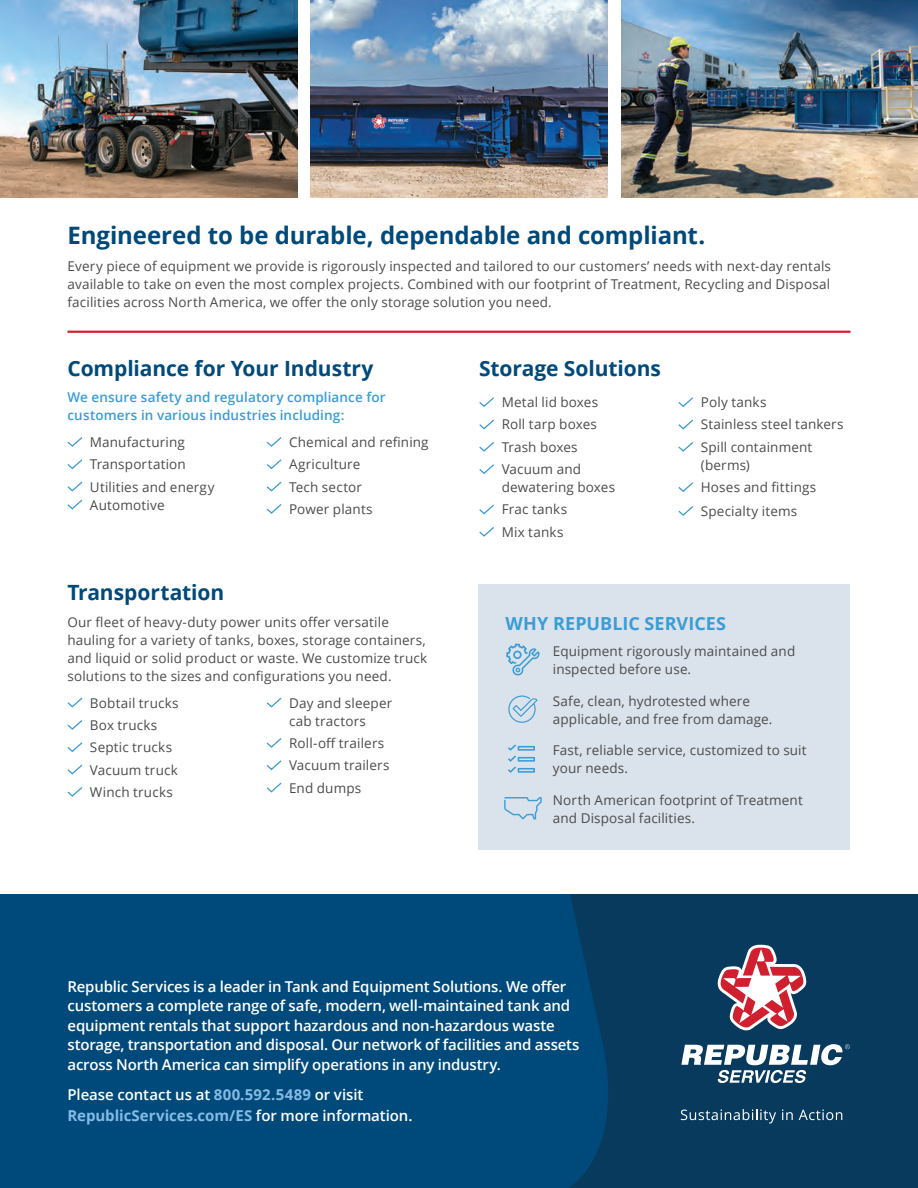
<style>
.page{position:relative;width:918px;height:1188px;background:#fff}
.page>*{position:absolute;margin:0;border:0;box-sizing:border-box;transform-origin:0 0}
.t1{font:700 24px "Open Sans";letter-spacing:-.005em;color:#00497b}
.t2{font:700 21px "Open Sans";letter-spacing:-.005em;color:#00497b}
.t3{font:700 18px "Open Sans";letter-spacing:.005em;color:#3b9cd6}
.t4{font:600 15px/19.5px "Open Sans";letter-spacing:-.015em;color:#fff}
.t5{font:13.5px/22.4px "Open Sans";letter-spacing:.01em;color:#4b4c4d}
.t6{font:600 13.5px/18px "Open Sans";letter-spacing:.01em;color:#3b9cd6}
.s1{font-weight:700;color:#85bbe5}
</style>
<div class="page">
<img style="left:310px;top:0;width:298px;height:198px">
<img style="left:621px;top:0;width:297px;height:198px">
<svg style="left:479px;top:397px;width:15px;height:10px"></svg>
<svg style="left:479px;top:419px;width:15px;height:11px"></svg>
<svg style="left:479px;top:442px;width:15px;height:10px"></svg>
<svg style="left:479px;top:464px;width:15px;height:10px"></svg>
<svg style="left:479px;top:504px;width:15px;height:11px"></svg>
<svg style="left:479px;top:527px;width:15px;height:10px"></svg>
<svg style="left:678px;top:397px;width:16px;height:10px"></svg>
<svg style="left:678px;top:419px;width:16px;height:11px"></svg>
<svg style="left:678px;top:442px;width:15px;height:10px"></svg>
<svg style="left:678px;top:482px;width:15px;height:10px"></svg>
<svg style="left:678px;top:506px;width:15px;height:10px"></svg>
<div style="left:0;top:895px;width:918px;height:293px;background:#00497b"></div>
<svg style="left:568px;top:895px;width:350px;height:293px;background:#073b60"></svg>
<svg style="left:681px;top:1109px;width:95px;height:14px"></svg>
<svg style="left:782px;top:1109px;width:11px;height:11px"></svg>
<svg style="left:799px;top:1109px;width:43px;height:11px"></svg>
<svg style="left:681px;top:1044px;width:169px;height:39px;background:#67869c"></svg>
<svg style="left:717px;top:945px;width:90px;height:85px;background:#986f81"></svg>
<hr style="left:68px;top:331px;width:782px;height:2px;background:#d0202f">
<svg style="left:67px;top:437px;width:16px;height:10px"></svg>
<svg style="left:67px;top:459px;width:16px;height:11px"></svg>
<svg style="left:67px;top:481px;width:16px;height:11px"></svg>
<svg style="left:67px;top:499px;width:16px;height:11px"></svg>
<svg style="left:266px;top:437px;width:16px;height:10px"></svg>
<svg style="left:266px;top:459px;width:16px;height:11px"></svg>
<svg style="left:266px;top:481px;width:16px;height:11px"></svg>
<svg style="left:266px;top:504px;width:16px;height:10px"></svg>
<svg style="left:67px;top:697px;width:16px;height:11px"></svg>
<svg style="left:67px;top:720px;width:16px;height:10px"></svg>
<svg style="left:67px;top:742px;width:16px;height:11px"></svg>
<svg style="left:67px;top:764px;width:16px;height:11px"></svg>
<svg style="left:67px;top:787px;width:16px;height:10px"></svg>
<svg style="left:266px;top:697px;width:16px;height:11px"></svg>
<svg style="left:266px;top:738px;width:16px;height:10px"></svg>
<svg style="left:266px;top:760px;width:16px;height:11px"></svg>
<svg style="left:266px;top:782px;width:16px;height:11px"></svg>
<div style="left:479px;top:584px;width:371px;height:266px;background:#dae2eb"></div>
<svg style="left:504px;top:797px;width:38px;height:22px"></svg>
<svg style="left:506px;top:644px;width:34px;height:31px"></svg>
<svg style="left:508px;top:695px;width:30px;height:28px"></svg>
<svg style="left:508px;top:745px;width:27px;height:28px"></svg>
<img style="left:0;top:0;width:298px;height:198px">
<h1 class="t1" style="left:68px;top:218px;width:639px">Engineered to be durable, dependable and compliant.</h1>
<p class="t5" style="left:68px;top:256px;width:765px;line-height:18px;text-align:justify">Every piece of equipment we provide is rigorously inspected and tailored to our customers’ needs with next-day rentals available to take on even the most complex projects. Combined with our footprint of Treatment, Recycling and Disposal facilities across North America, we offer the only storage solution you need.</p>
<h2 class="t2" style="left:68px;top:353px;width:308px">Compliance for Your Industry</h2>
<p class="t6" style="left:68px;top:388px;width:320px">We ensure safety and regulatory compliance for customers in various industries including:</p>
<p class="t5" style="left:90px;top:431px;width:126px">Manufacturing<br>Transportation<br>Utilities and energy</p>
<p class="t5" style="left:90px;top:493px;width:76px">Automotive</p>
<p class="t5" style="left:289px;top:431px;width:141px">Chemical and refining<br>Agriculture<br>Tech sector<br>Power plants</p>
<h2 class="t2" style="left:68px;top:578px;width:158px">Transportation</h2>
<p class="t5" style="left:68px;top:613px;width:361px;line-height:18px">Our fleet of heavy-duty power units offer versatile hauling for a variety of tanks, boxes, storage containers, and liquid or solid product or waste. We customize truck solutions to the sizes and configurations you need.</p>
<p class="t5" style="left:90px;top:691px;width:90px">Bobtail trucks<br>Box trucks<br>Septic trucks<br>Vacuum truck<br>Winch trucks</p>
<p class="t5" style="left:289px;top:693px;width:105px;line-height:18px">Day and sleeper cab tractors</p>
<p class="t5" style="left:289px;top:731px;width:102px">Roll-off trailers<br>Vacuum trailers<br>End dumps</p>
<h2 class="t2" style="left:479px;top:353px;width:183px">Storage Solutions</h2>
<p class="t5" style="left:502px;top:391px;width:98px">Metal lid boxes<br>Roll tarp boxes<br>Trash boxes<br>Vacuum and</p>
<p class="t5" style="left:502px;top:476px;width:115px">dewatering boxes<br>Frac tanks<br>Mix tanks</p>
<p class="t5" style="left:701px;top:391px;width:144px">Poly tanks<br>Stainless steel tankers<br>Spill containment</p>
<p class="t5" style="left:701px;top:453px;width:117px">(berms)<br>Hoses and fittings</p>
<p class="t5" style="left:701px;top:500px;width:98px">Specialty items</p>
<h3 class="t3" style="left:506px;top:610px;width:222px">WHY REPUBLIC SERVICES</h3>
<p class="t5" style="left:553px;top:642px;width:244px;line-height:18px">Equipment rigorously maintained and inspected before use.</p>
<p class="t5" style="left:553px;top:691px;width:221px;line-height:18px">Safe, clean, hydrotested where applicable, and free from damage.</p>
<p class="t5" style="left:553px;top:741px;width:255px;line-height:18px">Fast, reliable service, customized to suit your needs.</p>
<p class="t5" style="left:553px;top:790px;width:251px;line-height:18px">North American footprint of Treatment and Disposal facilities.</p>
<p class="t4" style="left:68px;top:976px;width:514px">Republic Services is a leader in Tank and Equipment Solutions. We offer customers a complete range of safe, modern, well-maintained tank and equipment rentals that support hazardous and non-hazardous waste storage, transportation and disposal. Our network of facilities and assets across North America can simplify operations in any industry.</p>
<p class="t4" style="left:67px;top:1083px;width:347px;line-height:21px">Please contact us at <span class="s1">800.592.5489</span> or visit<br><span class="s1">RepublicServices.com/ES</span> for more information.</p>
</div>
